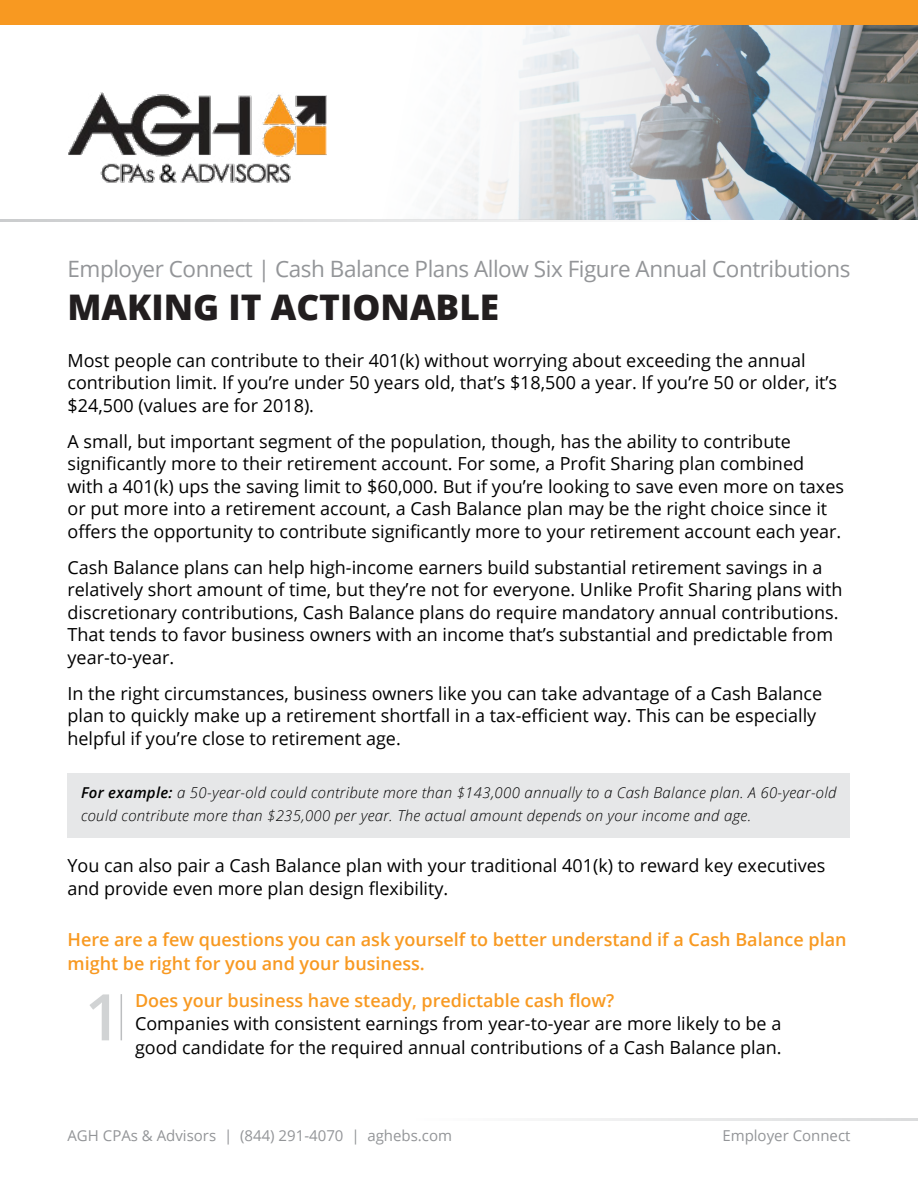
<style>
.page{position:relative;width:918px;height:1188px;background:#fff}
.page>*{position:absolute;margin:0;border:0;box-sizing:border-box;transform-origin:0 0}
.t1{font:600 64.35px "Open Sans";color:#d1d3d4}
.t2{font:800 35.25px "Open Sans";color:#221e1f}
.t3{font:22.5px "Open Sans";letter-spacing:-.02em;color:#939598}
.t4{font:18px/22.5px "Open Sans";color:#000}
.t5{font:600 18px/24px "Open Sans";color:#f89921}
.t6{font:italic 300 15px/22.5px "Open Sans";letter-spacing:.02em;color:#000}
.t7{font:15px "Open Sans";color:#939598}
.s1{font-weight:600}
</style>
<div class="page">
<img style="left:346px;top:24px;width:572px;height:195px">
<hr style="left:0;top:219px;width:728px;height:3px;background:#bcbec0">
<hr style="left:416px;top:1118px;width:502px;height:2px;background:#bcbec0">
<div style="left:68px;top:773px;width:782px;height:64px;background:#e6e7e8"></div>
<hr style="left:121px;top:994px;width:1px;height:46px;background:#bcbec0">
<div style="left:0;top:0;width:918px;height:24px;background:#f89921"></div>
<img style="left:68px;top:92px;width:259px;height:90px">
<p class="t3" style="left:68px;top:253px;width:785px">Employer Connect | Cash Balance Plans Allow Six Figure Annual Contributions</p>
<h2 class="t2" style="left:68px;top:281px;width:433px">MAKING IT ACTIONABLE</h2>
<p class="t4" style="left:68px;top:348px;width:771px">Most people can contribute to their 401(k) without worrying about exceeding the annual contribution limit. If you’re under 50 years old, that’s $18,500 a year. If you’re 50 or older, it’s $24,500 (values are for 2018).</p>
<p class="t4" style="left:68px;top:429px;width:778px">A small, but important segment of the population, though, has the ability to contribute significantly more to their retirement account. For some, a Profit Sharing plan combined with a 401(k) ups the saving limit to $60,000. But if you’re looking to save even more on taxes or put more into a retirement account, a Cash Balance plan may be the right choice since it offers the opportunity to contribute significantly more to your retirement account each year.</p>
<p class="t4" style="left:68px;top:555px;width:776px">Cash Balance plans can help high-income earners build substantial retirement savings in a relatively short amount of time, but they’re not for everyone. Unlike Profit Sharing plans with discretionary contributions, Cash Balance plans do require mandatory annual contributions.<br>That tends to favor business owners with an income that’s substantial and predictable from year-to-year.</p>
<p class="t4" style="left:68px;top:681px;width:756px">In the right circumstances, business owners like you can take advantage of a Cash Balance plan to quickly make up a retirement shortfall in a tax-efficient way. This can be especially helpful if you’re close to retirement age.</p>
<p class="t6" style="left:81px;top:781px;width:757px"><span class="s1">For example:</span> a 50-year-old could contribute more than $143,000 annually to a Cash Balance plan. A 60-year-old could contribute more than $235,000 per year. The actual amount depends on your income and age.</p>
<p class="t4" style="left:68px;top:854px;width:759px">You can also pair a Cash Balance plan with your traditional 401(k) to reward key executives and provide even more plan design flexibility.</p>
<p class="t5" style="left:68px;top:927px;width:781px">Here are a few questions you can ask yourself to better understand if a Cash Balance plan might be right for you and your business.</p>
<p class="t5" style="left:135px;top:988px;width:481px">Does your business have steady, predictable cash flow?</p>
<p class="t4" style="left:135px;top:1011px;width:648px;line-height:24px">Companies with consistent earnings from year-to-year are more likely to be a good candidate for the required annual contributions of a Cash Balance plan.</p>
<h1 class="t1" style="left:85px;top:973px;width:38px">1</h1>
<p class="t7" style="left:68px;top:1125px;width:386px">AGH CPAs &amp; Advisors | (844) 291-4070 | aghebs.com</p>
<p class="t7" style="left:722px;top:1125px;width:130px">Employer Connect</p>
</div>
